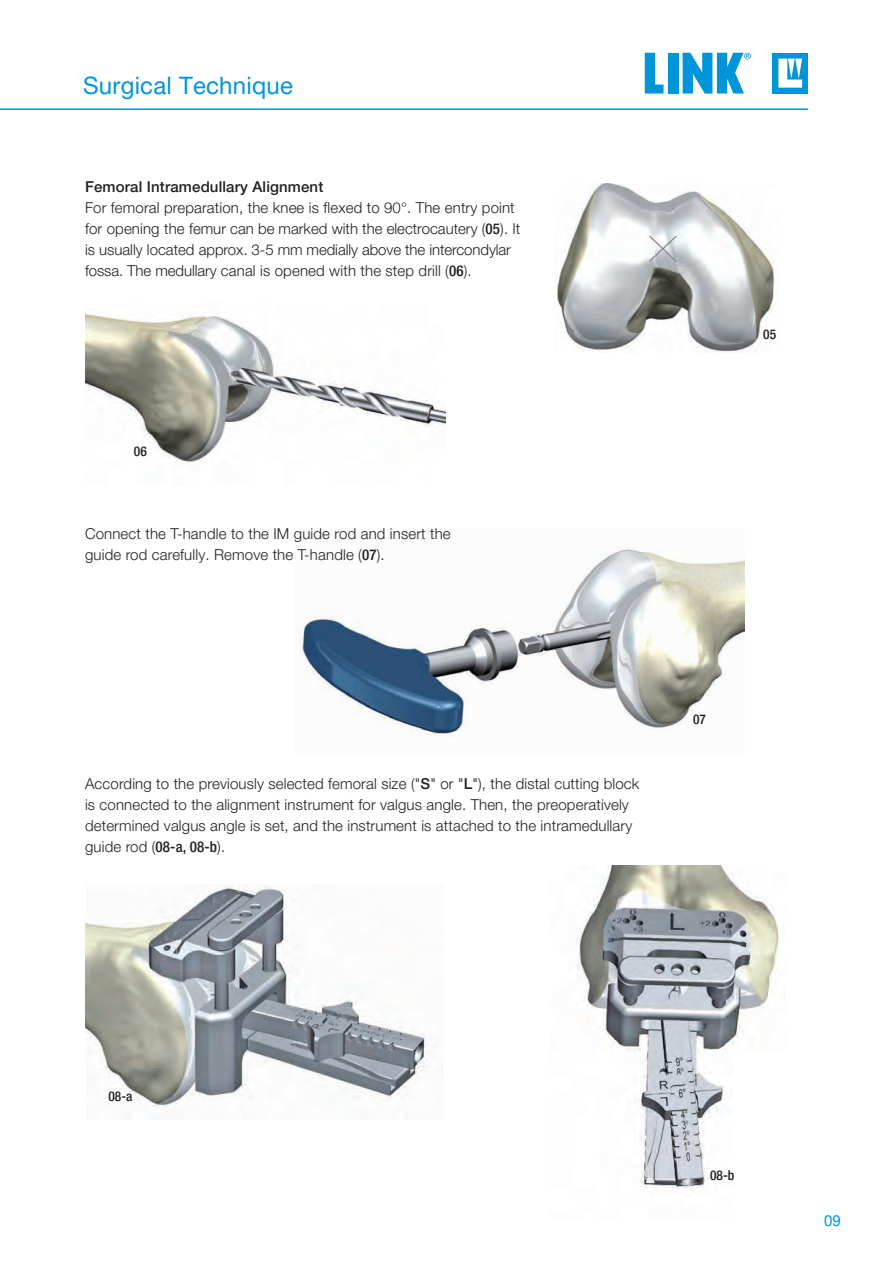
<style>
.page{position:relative;width:893px;height:1263px;background:#fff}
.page>*{position:absolute;margin:0;border:0;box-sizing:border-box;transform-origin:0 0}
.t1{font:24px "Helvetica Neue LT Pro";letter-spacing:.01em;color:#0095d9}
.t2{font:300 15px/21px "Helvetica Neue LT Pro";letter-spacing:.01em;color:#231f20}
.t3{font:500 15px "Helvetica Neue LT Pro";letter-spacing:.01em;color:#231f20}
.t4{font:15px "Helvetica Neue LT Pro";color:#0095d9}
.t5{font:500 condensed 13.5px "Helvetica Neue LT Pro";color:#231f20}
.s1{font-weight:500;font-stretch:condensed}
.s2{font-weight:500}
</style>
<div class="page">
<img style="left:576px;top:866px;width:203px;height:324px">
<img style="left:85px;top:885px;width:344px;height:234px">
<img style="left:295px;top:547px;width:449px;height:190px">
<img style="left:85px;top:313px;width:360px;height:151px">
<img style="left:556px;top:183px;width:218px;height:170px">
<hr style="left:0;top:108px;width:808px;height:2px;background:#0095d9">
<div style="left:773px;top:53px;width:35px;height:41px;background:#0095d9"></div>
<svg style="left:778px;top:59px;width:24px;height:29px"></svg>
<svg style="left:645px;top:53px;width:18px;height:41px"></svg>
<div style="left:668px;top:53px;width:10px;height:41px;background:#0095d9"></div>
<svg style="left:683px;top:53px;width:68px;height:41px"></svg>
<h1 class="t1" style="left:83px;top:70px;width:211px">Surgical Technique</h1>
<p class="t3" style="left:85px;top:178px;width:240px">Femoral Intramedullary Alignment</p>
<p class="t2" style="left:85px;top:197px;width:437px">For femoral preparation, the knee is flexed to 90°. The entry point for opening the femur can be marked with the electrocautery (<span class="s1">05</span>). It is usually located approx. 3-5 mm medially above the intercondylar fossa. The medullary canal is opened with the step drill (<span class="s1">06</span>).</p>
<p class="t5" style="left:134px;top:443px;width:14px">06</p>
<p class="t2" style="left:85px;top:523px;width:367px">Connect the T-handle to the IM guide rod and insert the guide rod carefully. Remove the T-handle (<span class="s1">07</span>).</p>
<p class="t5" style="left:763px;top:326px;width:14px">05</p>
<p class="t5" style="left:765px;top:335px;width:14px">05</p>
<p class="t2" style="left:85px;top:773px;width:556px">According to the previously selected femoral size ("<span class="s2">S</span>" or "<span class="s2">L</span>"), the distal cutting block is connected to the alignment instrument for valgus angle. Then, the preoperatively determined valgus angle is set, and the instrument is attached to the intramedullary guide rod (<span class="s1">08-a, 08-b</span>).</p>
<p class="t5" style="left:693px;top:711px;width:14px">07</p>
<p class="t5" style="left:108px;top:1088px;width:25px">08-a</p>
<p class="t5" style="left:710px;top:1167px;width:26px">08-b</p>
<p class="t4" style="left:824px;top:1211px;width:18px">09</p>
</div>
